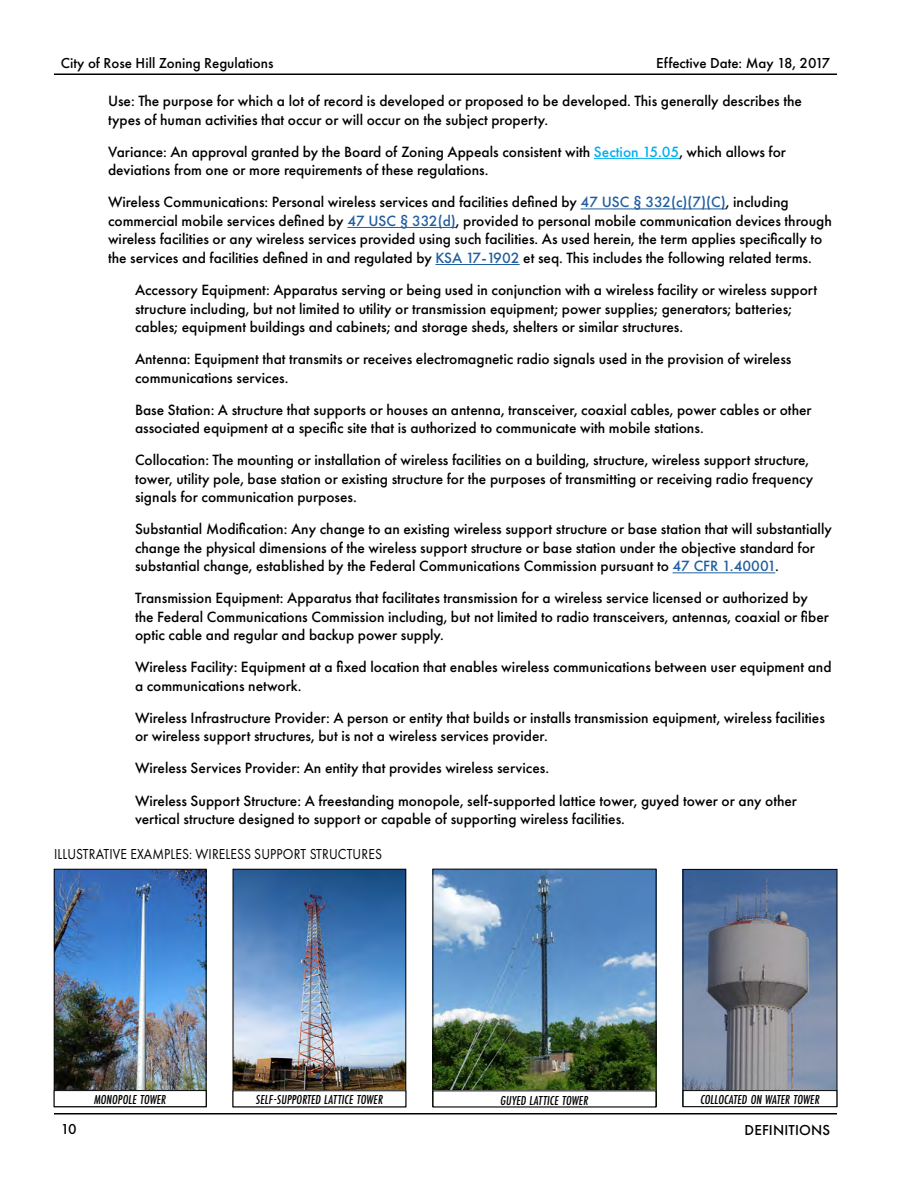
<style>
.page{position:relative;width:918px;height:1188px;background:#fff}
.page>*{position:absolute;margin:0;border:0;box-sizing:border-box;transform-origin:0 0}
.t1{font:500 15.45px/18.5px "Futura PT";color:#000}
.t2{font:500 15px "Futura PT";color:#000}
.t3{font:15px "Futura PT";letter-spacing:.01em;color:#000;scale:.9 1}
.t4{font:italic 500 13.5px "Futura PT Cond";letter-spacing:.01em;color:#000}
.s1{color:#00aeef}
.s2{color:#215e9e}
</style>
<div class="page">
<hr style="left:54px;top:74px;width:783px;height:1px;background:#000">
<hr style="left:54px;top:1113px;width:783px;height:1px;background:#000">
<hr style="left:594px;top:158px;width:85px;height:1px;background:#00aeef">
<hr style="left:581px;top:209px;width:145px;height:1px;background:#215e9e">
<hr style="left:347px;top:227px;width:109px;height:1px;background:#215e9e">
<hr style="left:435px;top:264px;width:85px;height:1px;background:#215e9e">
<hr style="left:673px;top:572px;width:102px;height:1px;background:#215e9e">
<img style="left:56px;top:871px;width:148px;height:219px">
<div style="left:54px;top:869px;width:152px;height:238px;border:1px solid #000"></div>
<div style="left:54px;top:1090px;width:152px;height:17px;border:1px solid #000"></div>
<img style="left:435px;top:871px;width:219px;height:220px">
<img style="left:685px;top:871px;width:150px;height:219px">
<div style="left:683px;top:1090px;width:154px;height:17px;border:1px solid #000"></div>
<img style="left:235px;top:871px;width:169px;height:220px">
<div style="left:233px;top:869px;width:173px;height:238px;border:1px solid #000"></div>
<p class="t2" style="left:61px;top:54px;width:214px">City of Rose Hill Zoning Regulations</p>
<p class="t2" style="left:656px;top:54px;width:175px">Effective Date: May 18, 2017</p>
<p class="t1" style="left:108px;top:92px;width:695px">Use: The purpose for which a lot of record is developed or proposed to be developed. This generally describes the types of human activities that occur or will occur on the subject property.</p>
<p class="t1" style="left:108px;top:142px;width:680px">Variance: An approval granted by the Board of Zoning Appeals consistent with <span class="s1">Section 15.05</span>, which allows for deviations from one or more requirements of these regulations.</p>
<p class="t1" style="left:108px;top:193px;width:725px">Wireless Communications: Personal wireless services and facilities defined by <span class="s2">47 USC § 332(c)(7)(C)</span>, including commercial mobile services defined by <span class="s2">47 USC § 332(d)</span>, provided to personal mobile communication devices through wireless facilities or any wireless services provided using such facilities. As used herein, the term applies specifically to the services and facilities defined in and regulated by <span class="s2">KSA 17-1902</span> et seq. This includes the following related terms.</p>
<p class="t1" style="left:135px;top:281px;width:684px">Accessory Equipment: Apparatus serving or being used in conjunction with a wireless facility or wireless support structure including, but not limited to utility or transmission equipment; power supplies; generators; batteries; cables; equipment buildings and cabinets; and storage sheds, shelters or similar structures.</p>
<p class="t1" style="left:135px;top:350px;width:658px">Antenna: Equipment that transmits or receives electromagnetic radio signals used in the provision of wireless communications services.</p>
<p class="t1" style="left:135px;top:400px;width:678px">Base Station: A structure that supports or houses an antenna, transceiver, coaxial cables, power cables or other associated equipment at a specific site that is authorized to communicate with mobile stations.</p>
<p class="t1" style="left:135px;top:451px;width:680px">Collocation: The mounting or installation of wireless facilities on a building, structure, wireless support structure, tower, utility pole, base station or existing structure for the purposes of transmitting or receiving radio frequency signals for communication purposes.</p>
<p class="t1" style="left:135px;top:520px;width:698px">Substantial Modification: Any change to an existing wireless support structure or base station that will substantially change the physical dimensions of the wireless support structure or base station under the objective standard for substantial change, established by the Federal Communications Commission pursuant to <span class="s2">47 CFR 1.40001</span>.</p>
<p class="t1" style="left:135px;top:589px;width:695px">Transmission Equipment: Apparatus that facilitates transmission for a wireless service licensed or authorized by the Federal Communications Commission including, but not limited to radio transceivers, antennas, coaxial or fiber optic cable and regular and backup power supply.</p>
<p class="t1" style="left:135px;top:658px;width:698px">Wireless Facility: Equipment at a fixed location that enables wireless communications between user equipment and a communications network.</p>
<p class="t1" style="left:135px;top:709px;width:691px">Wireless Infrastructure Provider: A person or entity that builds or installs transmission equipment, wireless facilities or wireless support structures, but is not a wireless services provider.</p>
<p class="t1" style="left:135px;top:752px;width:664px;line-height:32px">Wireless Services Provider: An entity that provides wireless services.<br>Wireless Support Structure: A freestanding monopole, self-supported lattice tower, guyed tower or any other</p>
<p class="t1" style="left:135px;top:810px;width:491px">vertical structure designed to support or capable of supporting wireless facilities.</p>
<p class="t3" style="left:54px;top:845px;width:366px">ILLUSTRATIVE EXAMPLES: WIRELESS SUPPORT STRUCTURES</p>
<p class="t4" style="left:94px;top:1092px;width:74px">MONOPOLE TOWER</p>
<p class="t4" style="left:256px;top:1092px;width:129px">SELF-SUPPORTED LATTICE TOWER</p>
<p class="t4" style="left:501px;top:1092px;width:89px">GUYED LATTICE TOWER</p>
<p class="t4" style="left:700px;top:1092px;width:121px">COLLOCATED ON WATER TOWER</p>
<p class="t2" style="left:61px;top:1120px;width:17px">10</p>
<p class="t2" style="left:745px;top:1121px;width:19px">Definitions</p>
</div>
